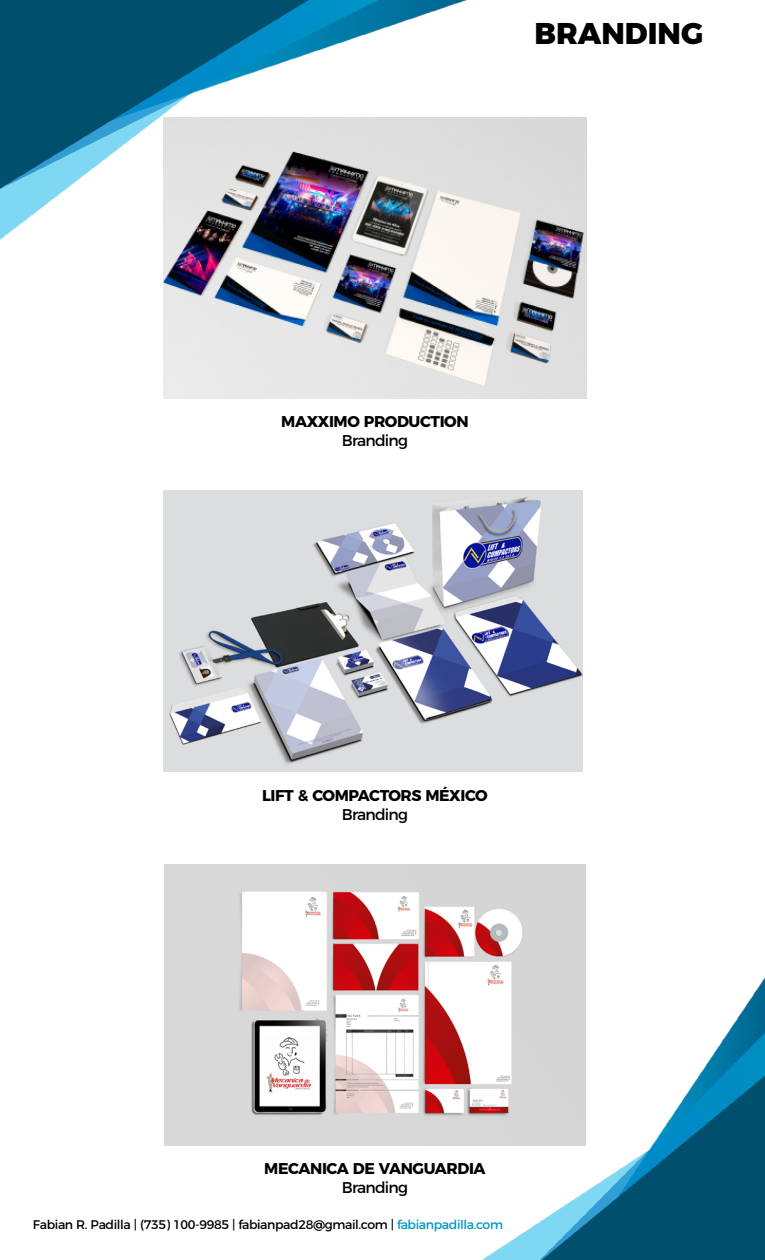
<style>
.page{position:relative;width:765px;height:1260px;background:#fff}
.page>*{position:absolute;margin:0;border:0;box-sizing:border-box;transform-origin:0 0}
.t1{font:800 30px "Montserrat";color:#000}
.t2{font:700 15.62px "Montserrat";letter-spacing:-.025em;color:#000}
.t3{font:15.62px "Montserrat";letter-spacing:-.05em;color:#000}
.t4{font:12.5px "Montserrat";letter-spacing:-.03em;color:#000}
.s1{color:#0097c7}
</style>
<div class="page">
<img style="left:0;top:0;width:587px;height:659px">
<img style="left:164px;top:977px;width:601px;height:283px">
<img style="left:163px;top:117px;width:424px;height:281px">
<img style="left:164px;top:864px;width:422px;height:281px">
<img style="left:163px;top:491px;width:419px;height:281px">
<h1 class="t1" style="left:535px;top:8px;width:170px">BRANDING</h1>
<p class="t2" style="left:281px;top:409px;width:189px">MAXXIMO PRODUCTION</p>
<p class="t3" style="left:342px;top:428px;width:68px">Branding</p>
<p class="t2" style="left:262px;top:783px;width:227px">LIFT &amp; COMPACTORS MÉXICO</p>
<p class="t3" style="left:342px;top:802px;width:68px">Branding</p>
<p class="t2" style="left:264px;top:1156px;width:223px">MECANICA DE VANGUARDIA</p>
<p class="t3" style="left:342px;top:1175px;width:68px">Branding</p>
<p class="t4" style="left:33px;top:1214px;width:472px">Fabian R. Padilla | (735) 100-9985 | fabianpad28@gmail.com | <span class="s1">fabianpadilla.com</span></p>
</div>
